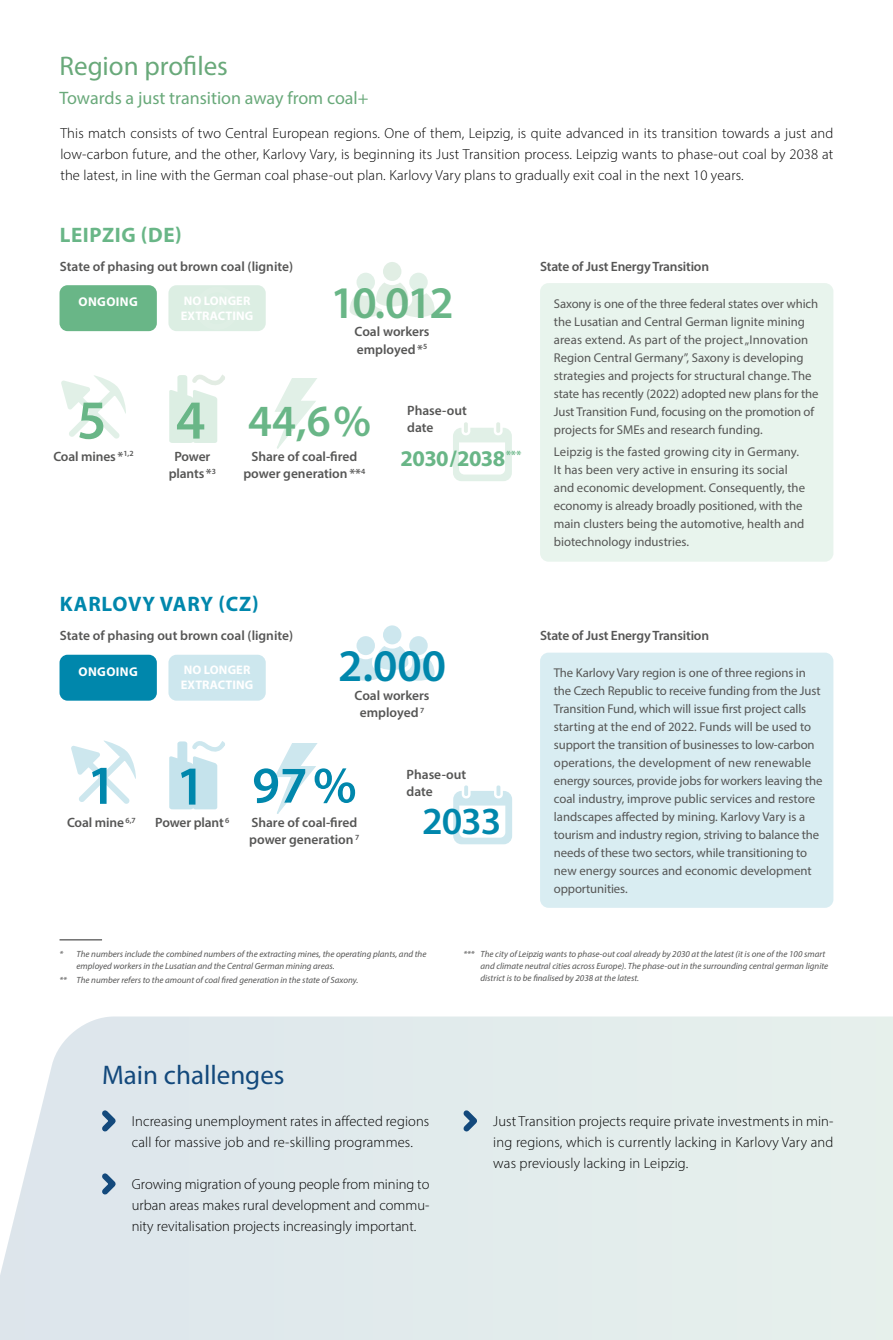
<style>
.page{position:relative;width:893px;height:1340px;background:#fff}
.page>*{position:absolute;margin:0;border:0;box-sizing:border-box;transform-origin:0 0}
.t1{font:600 55.35px "Myriad Pro";color:#69b687}
.t2{font:600 55.35px "Myriad Pro";color:#0087ac}
.t3{font:600 51.75px "Myriad Pro";color:#0087ac}
.t4{font:600 45.45px "Myriad Pro";color:#69b687}
.t5{font:600 45.45px "Myriad Pro";color:#0087ac}
.t6{font:600 44.7px "Myriad Pro";color:#69b687}
.t7{font:600 38.4px "Myriad Pro";color:#0087ac}
.t8{font:27px "Myriad Pro";color:#69a97a}
.t9{font:27px "Myriad Pro";color:#13497c}
.t10{font:700 22.5px "Myriad Pro";letter-spacing:-.025em;color:#69b687}
.t11{font:700 21px "Myriad Pro";letter-spacing:.04em;color:#0087ac}
.t12{font:700 21px "Myriad Pro";letter-spacing:.03em;color:#69b687}
.t13{font:18px "Myriad Pro";color:#69a97a}
.t14{font:300 14.55px/21px "Myriad Pro";letter-spacing:.01em;color:#000;text-align:justify}
.t15{font:600 13.5px/17.2px "Myriad Pro";letter-spacing:-.005em;color:#565655}
.t16{font:12.75px/18px "Myriad Pro";letter-spacing:-.005em;color:#565655}
.t17{font:700 12.75px "Myriad Pro";letter-spacing:.03em;color:#fff}
.t18{font:700 12.45px/15px "Myriad Pro";letter-spacing:.01em;color:#fff}
.t19{font:italic 9px/12px "Myriad Pro";color:#565655}
</style>
<div class="page">
<div style="left:0;top:1016px;width:893px;height:323px;background:#e2ebec"></div>
<div style="left:540px;top:283px;width:293px;height:278px;background:#e8f4ed;border-radius:9px"></div>
<div style="left:409px;top:273px;width:19px;height:19px;background:#e1f0e7;border-radius:50%"></div>
<div style="left:383px;top:262px;width:18px;height:19px;background:#e1eee4;border-radius:50%"></div>
<div style="left:356px;top:273px;width:19px;height:19px;background:#e1f0e7;border-radius:50%"></div>
<svg style="left:350px;top:282px;width:85px;height:35px"></svg>
<svg style="left:97px;top:1104px;width:24px;height:32px"></svg>
<svg style="left:97px;top:1167px;width:24px;height:32px"></svg>
<svg style="left:458px;top:1104px;width:25px;height:32px"></svg>
<div style="left:540px;top:652px;width:293px;height:255px;background:#d9edf2;border-radius:9px"></div>
<svg style="left:409px;top:636px;width:19px;height:19px"></svg>
<div style="left:383px;top:625px;width:18px;height:19px;background:#cde7ee;border-radius:50%"></div>
<svg style="left:356px;top:636px;width:19px;height:19px"></svg>
<svg style="left:350px;top:646px;width:85px;height:34px"></svg>
<hr style="left:464px;top:422px;width:4px;height:11px;background:#e1eee4;border-radius:2px">
<hr style="left:496px;top:422px;width:4px;height:11px;background:#e1eee4;border-radius:2px">
<svg style="left:453px;top:428px;width:59px;height:53px"></svg>
<svg style="left:169px;top:741px;width:56px;height:68px"></svg>
<svg style="left:169px;top:374px;width:56px;height:69px"></svg>
<svg style="left:61px;top:375px;width:65px;height:63px"></svg>
<div style="left:60px;top:285px;width:97px;height:46px;background:#69b687;border-radius:8px"></div>
<div style="left:168px;top:285px;width:98px;height:46px;background:#dceee3;border-radius:8px"></div>
<div style="left:195px;top:287px;width:44px;height:43px;border:6px solid #fff;border-radius:50%"></div>
<svg style="left:197px;top:288px;width:42px;height:42px"></svg>
<svg style="left:275px;top:378px;width:42px;height:71px"></svg>
<svg style="left:71px;top:740px;width:65px;height:63px"></svg>
<div style="left:60px;top:654px;width:97px;height:46px;background:#0087ac;border-radius:8px"></div>
<div style="left:168px;top:654px;width:98px;height:46px;background:#cde7ee;border-radius:8px"></div>
<svg style="left:464px;top:785px;width:4px;height:11px"></svg>
<svg style="left:496px;top:785px;width:4px;height:11px"></svg>
<svg style="left:453px;top:791px;width:59px;height:53px"></svg>
<svg style="left:274px;top:743px;width:44px;height:71px"></svg>
<div style="left:195px;top:659px;width:44px;height:43px;border:6px solid #fff;border-radius:50%"></div>
<svg style="left:197px;top:661px;width:42px;height:41px"></svg>
<hr style="left:60px;top:939px;width:42px;height:1px;background:#6e6e6e">
<h3 class="t8" style="left:60px;top:49px;width:170px">Region profiles</h3>
<h3 class="t13" style="left:60px;top:87px;width:311px">Towards a just transition away from coal+</h3>
<p class="t14" style="left:60px;top:123px;width:775px">This match consists of two Central European regions. One of them, Leipzig, is quite advanced in its transition towards a just and low-carbon future, and the other, Karlovy Vary, is beginning its Just Transition process. Leipzig wants to phase-out coal by 2038 at the latest, in line with the German coal phase-out plan. Karlovy Vary plans to gradually exit coal in the next 10 years.</p>
<h3 class="t12" style="left:60px;top:221px;width:124px">LEIPZIG (DE)</h3>
<p class="t15" style="left:60px;top:257px;width:235px">State of phasing out brown coal (lignite)</p>
<p class="t15" style="left:540px;top:257px;width:171px">State of Just Energy Transition</p>
<p class="t16" style="left:554px;top:294px;width:266px">Saxony is one of the three federal states over which the Lusatian and Central German lignite mining areas extend. As part of the project „Innovation Region Central Germany”, Saxony is developing strategies and projects for structural change. The state has recently (2022) adopted new plans for the Just Transition Fund, focusing on the promotion of projects for SMEs and research funding.</p>
<p class="t16" style="left:554px;top:442px;width:253px">Leipzig is the fasted growing city in Germany.<br>It has been very active in ensuring its social and economic development. Consequently, the economy is already broadly positioned, with the main clusters being the automotive, health and biotechnology industries.</p>
<h3 class="t4" style="left:330px;top:273px;width:125px">10.012</h3>
<p class="t15" style="left:355px;top:323px;width:76px">Coal workers employed*<sup>5</sup></p>
<p class="t17" style="left:79px;top:294px;width:61px">ONGOING</p>
<p class="t18" style="left:181px;top:292px;width:74px">NO LONGER<br>EXTRACTING</p>
<h1 class="t1" style="left:77px;top:385px;width:31px">5</h1>
<h1 class="t1" style="left:176px;top:385px;width:31px">4</h1>
<p class="t15" style="left:407px;top:401px;width:61px">Phase-out date</p>
<h3 class="t6" style="left:248px;top:392px;width:124px">44,6 %</h3>
<p class="t15" style="left:243px;top:447px;width:123px;text-align:center">Share of coal-fired power generation**<sup>4</sup></p>
<h3 class="t10" style="left:400px;top:443px;width:122px">2030 / 2038<sup>***</sup></h3>
<p class="t15" style="left:53px;top:447px;width:82px">Coal mines *<sup>1,2</sup></p>
<p class="t15" style="left:169px;top:447px;width:49px;text-align:center">Power plants *<sup>3</sup></p>
<h3 class="t11" style="left:60px;top:590px;width:201px">KARLOVY VARY (CZ)</h3>
<p class="t15" style="left:60px;top:626px;width:235px">State of phasing out brown coal (lignite)</p>
<p class="t17" style="left:79px;top:663px;width:61px">ONGOING</p>
<p class="t18" style="left:181px;top:662px;width:74px">NO LONGER<br>EXTRACTING</p>
<h3 class="t5" style="left:338px;top:637px;width:110px">2.000</h3>
<p class="t15" style="left:355px;top:686px;width:76px;text-align:center">Coal workers employed <sup>7</sup></p>
<h1 class="t2" style="left:87px;top:750px;width:31px">1</h1>
<p class="t15" style="left:67px;top:813px;width:70px">Coal mine <sup>6,7</sup></p>
<h1 class="t2" style="left:176px;top:750px;width:31px">1</h1>
<p class="t15" style="left:155px;top:813px;width:76px">Power plant <sup>6</sup></p>
<h2 class="t3" style="left:252px;top:752px;width:106px">97 %</h2>
<p class="t15" style="left:249px;top:813px;width:112px">Share of coal-fired power generation <sup>7</sup></p>
<p class="t15" style="left:407px;top:765px;width:61px">Phase-out date</p>
<h3 class="t7" style="left:422px;top:796px;width:81px">2033</h3>
<p class="t15" style="left:540px;top:626px;width:171px">State of Just Energy Transition</p>
<p class="t16" style="left:554px;top:664px;width:270px">The Karlovy Vary region is one of three regions in the Czech Republic to receive funding from the Just Transition Fund, which will issue first project calls starting at the end of 2022. Funds will be used to support the transition of businesses to low-carbon operations, the development of new renewable energy sources, provide jobs for workers leaving the coal industry, improve public services and restore landscapes affected by mining. Karlovy Vary is a tourism and industry region, striving to balance the needs of these two sectors, while transitioning to new energy sources and economic development opportunities.</p>
<p class="t19" style="left:77px;top:947px;width:351px;text-indent:-17px">* The numbers include the combined numbers of the extracting mines, the operating plants, and the employed workers in the Lusatian and the Central German mining areas.</p>
<p class="t19" style="left:60px;top:973px;width:300px">** The number refers to the amount of coal fired generation in the state of Saxony.</p>
<h3 class="t9" style="left:102px;top:1057px;width:184px">Main challenges</h3>
<p class="t14" style="left:132px;top:1110px;width:299px">Increasing unemployment rates in affected regions call for massive job and re-skilling programmes.</p>
<p class="t14" style="left:132px;top:1173px;width:299px">Growing migration of young people from mining to urban areas makes rural development and commu&shy;nity revitalisation projects increasingly important.</p>
<p class="t19" style="left:480px;top:947px;width:349px;text-indent:-17px">*** The city of Leipzig wants to phase-out coal already by 2030 at the latest (it is one of the 100 smart and climate neutral cities across Europe). The phase-out in the surrounding central german lignite district is to be finalised by 2038 at the latest.</p>
<p class="t14" style="left:493px;top:1110px;width:342px">Just Transition projects require private investments in min&shy;ing regions, which is currently lacking in Karlovy Vary and was previously lacking in Leipzig.</p>
</div>
